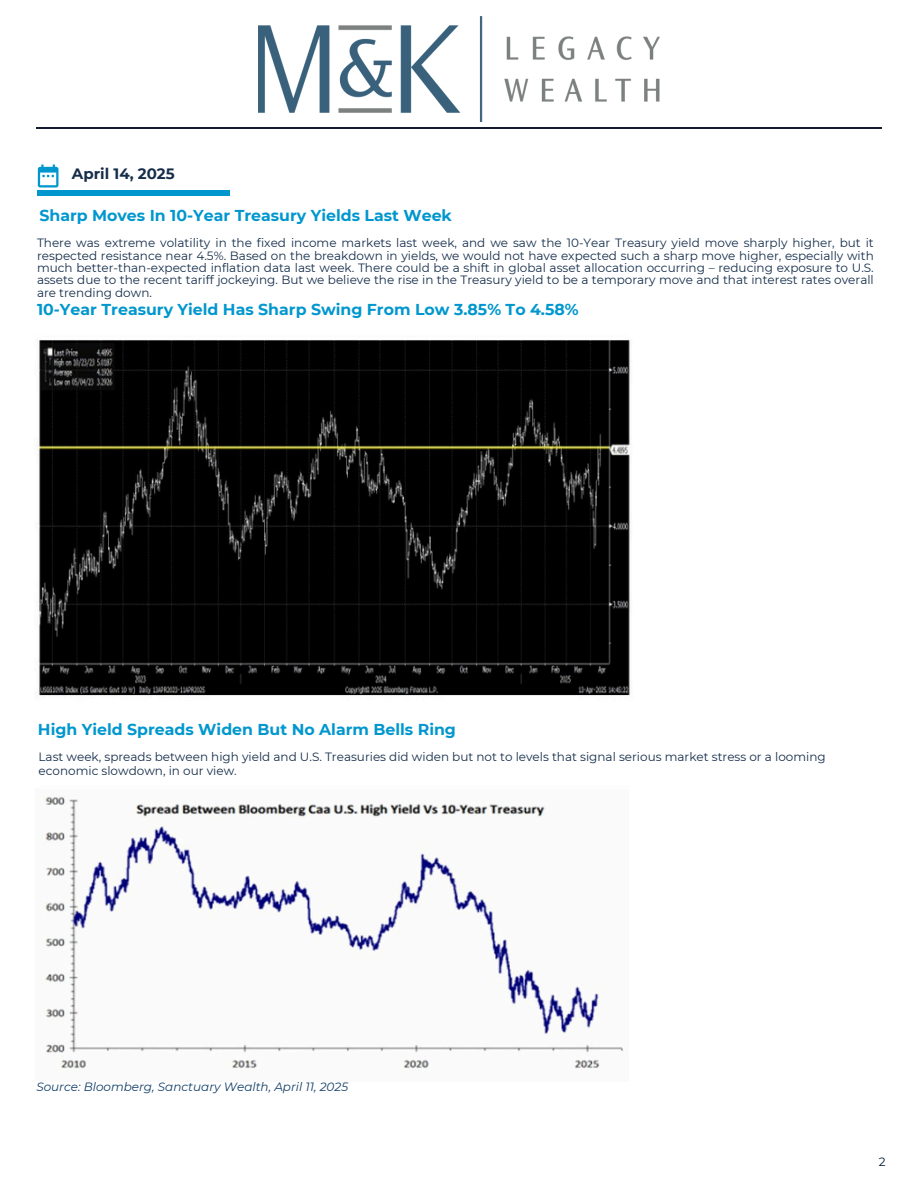
<style>
.page{position:relative;width:918px;height:1188px;background:#fff}
.page>*{position:absolute;margin:0;border:0;box-sizing:border-box;transform-origin:0 0}
.t1{font:700 15.75px "Montserrat";color:#0097ce}
.t2{font:700 15px "Montserrat";color:#162d4a}
.t3{font:12px/12.3px "Montserrat";color:#152d4a;text-align:justify}
.t4{font:italic 12px "Montserrat";color:#123e68}
.t5{font:12px "Montserrat";color:#00182f}
</style>
<div class="page">
<svg style="left:38px;top:165px;width:21px;height:23px"></svg>
<hr style="left:38px;top:191px;width:192px;height:4px;background:#0097ce">
<hr style="left:36px;top:127px;width:846px;height:2px;background:#121b2e">
<img style="left:34px;top:340px;width:597px;height:357px">
<img style="left:43px;top:794px;width:581px;height:277px">
<img style="left:259px;top:17px;width:400px;height:105px">
<p class="t2" style="left:72px;top:165px;width:104px">April 14, 2025</p>
<h1 class="t1" style="left:39px;top:206px;width:414px">Sharp Moves In 10-Year Treasury Yields Last Week</h1>
<p class="t3" style="left:37px;top:237px;width:838px">There was extreme volatility in the fixed income markets last week, and we saw the 10-Year Treasury yield move sharply higher, but it respected resistance near 4.5%. Based on the breakdown in yields, we would not have expected such a sharp move higher, especially with much better-than-expected inflation data last week. There could be a shift in global asset allocation occurring – reducing exposure to U.S. assets due to the recent tariff jockeying. But we believe the rise in the Treasury yield to be a temporary move and that interest rates overall are trending down.</p>
<p class="t1" style="left:37px;top:299px;width:543px">10-Year Treasury Yield Has Sharp Swing From Low 3.85% To 4.58%</p>
<p class="t1" style="left:38px;top:720px;width:420px">High Yield Spreads Widen But No Alarm Bells Ring</p>
<h1 class="t3" style="left:39px;top:751px;width:789px">Last week, spreads between high yield and U.S. Treasuries did widen but not to levels that signal serious market stress or a looming</h1>
<h1 class="t3" style="left:39px;top:764px;width:200px">economic slowdown, in our view.</h1>
<p class="t4" style="left:36px;top:1079px;width:313px">Source: Bloomberg, Sanctuary Wealth, April 11, 2025</p>
<p class="t5" style="left:879px;top:1155px;width:8px">2</p>
</div>
